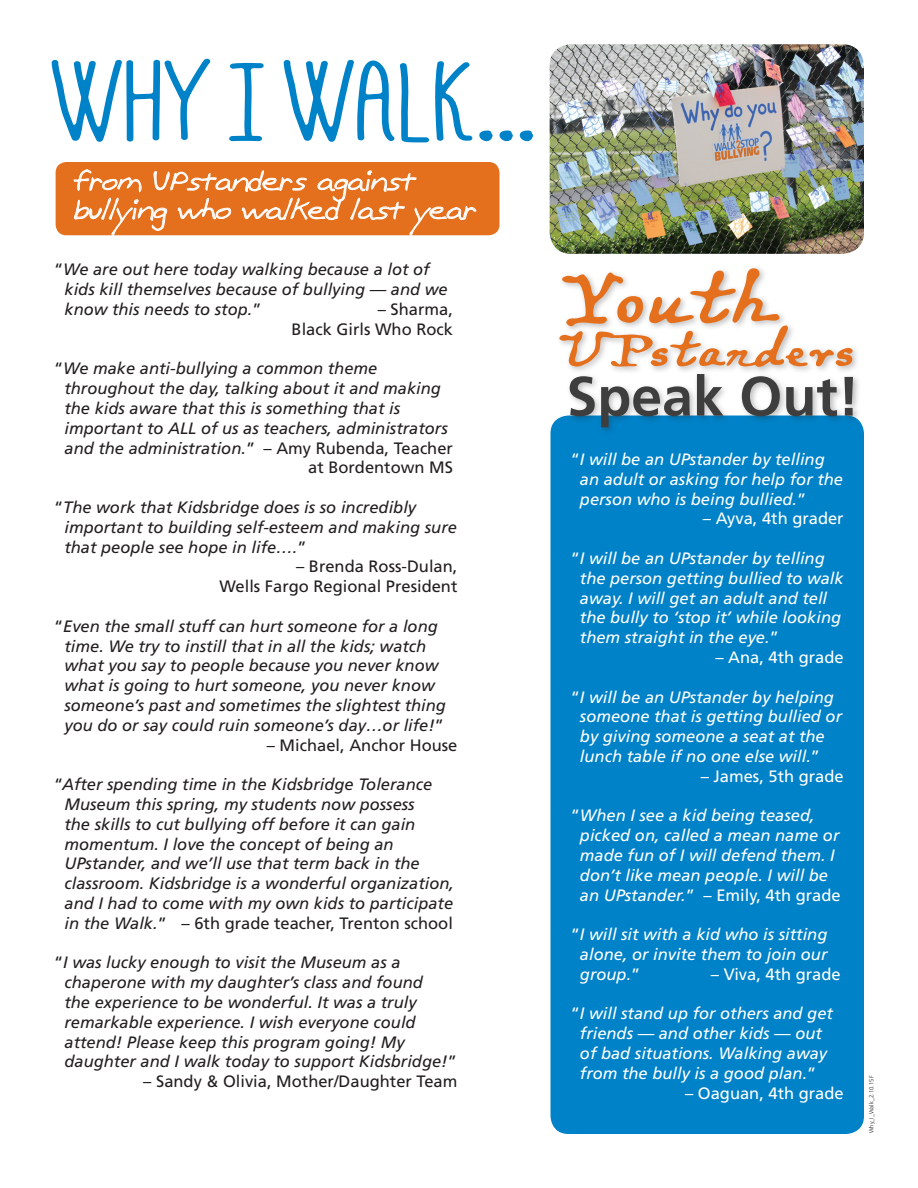
<style>
.page{position:relative;width:918px;height:1188px;background:#fff}
.page>*{position:absolute;margin:0;border:0;box-sizing:border-box;transform-origin:0 0}
.t1{font:127.5px "Mathlete Bulky";color:#0082c8;scale:1.3 1}
.t2{font:94.5px "Lewis Carroll";letter-spacing:-.02em;color:#e4701e}
.t3{font:63.75px "Lewis Carroll";letter-spacing:-.02em;color:#e4701e}
.t4{font:700 55.5px "Frutiger";color:#3e3e3f}
.t5{font:22.5px/28.8px "Birdlak";color:#fff}
.t6{font:italic 16.5px/19.8px "Frutiger";color:#231f20}
.t7{font:italic 16.5px/19.8px "Frutiger";color:#fff}
.t8{font:16.5px/19.8px "Frutiger";color:#231f20;text-align:right}
.t9{font:16.5px "Frutiger";color:#fff}
.t10{font:300 6px "Frutiger";color:#231f20}
.s1{font-style:normal}
</style>
<div class="page">
<div style="left:56px;top:162px;width:444px;height:73px;background:#e4701e;border-radius:11px"></div>
<div style="left:550px;top:416px;width:314px;height:718px;background:#0082c8;border-radius:18px"></div>
<div style="left:555px;top:263px;width:307px;height:174px;background:#231f20;opacity:.3"></div>
<img style="left:550px;top:44px;width:314px;height:210px;border-radius:22px">
<svg style="left:74px;top:169px;width:402px;height:67px"></svg>
<h1 class="t1" style="left:54px;top:39px;width:374px">WHY I WALK...</h1>
<h3 class="t5" style="left:74px;top:168px;width:404px">from UPstanders against bullying who walked last year</h3>
<p class="t6" style="left:64px;top:260px;width:385px;text-indent:-10px"><span class="s1">“</span>We are out here today walking because a lot of kids kill themselves because of bullying — and we know this needs to stop.<span class="s1">”</span></p>
<p class="t8" style="left:292px;top:299px;width:163px">– Sharma,<br>Black Girls Who Rock</p>
<p class="t6" style="left:54px;top:359px;width:325px"><span class="s1">“</span>We make anti-bullying a common theme</p>
<p class="t6" style="left:64px;top:378px;width:378px">throughout the day, talking about it and making</p>
<p class="t6" style="left:64px;top:398px;width:337px">the kids aware that this is something that is</p>
<p class="t6" style="left:64px;top:418px;width:385px">important to ALL of us as teachers, administrators</p>
<p class="t6" style="left:64px;top:438px;width:390px">and the administration.<span class="s1">” – Amy Rubenda, Teacher</span></p>
<p class="t8" style="left:308px;top:458px;width:146px">at Bordentown MS</p>
<p class="t6" style="left:64px;top:497px;width:394px;text-indent:-10px"><span class="s1">“</span>The work that Kidsbridge does is so incredibly important to building self-esteem and making sure that people see hope in life….<span class="s1">”</span></p>
<p class="t8" style="left:220px;top:557px;width:239px">– Brenda Ross-Dulan,<br>Wells Fargo Regional President</p>
<p class="t6" style="left:64px;top:616px;width:383px;text-indent:-10px"><span class="s1">“</span>Even the small stuff can hurt someone for a long time. We try to instill that in all the kids; watch what you say to people because you never know what is going to hurt someone, you never know someone’s past and sometimes the slightest thing you do or say could ruin someone’s day…or life!<span class="s1">”</span></p>
<p class="t8" style="left:267px;top:735px;width:192px">– Michael, Anchor House</p>
<p class="t6" style="left:64px;top:774px;width:391px;text-indent:-10px"><span class="s1">“</span>After spending time in the Kidsbridge Tolerance Museum this spring, my students now possess<br>the skills to cut bullying off before it can gain momentum. I love the concept of being an UPstander, and we’ll use that term back in the classroom. Kidsbridge is a wonderful organization, and I had to come with my own kids to participate in the Walk.<span class="s1">” – 6th grade teacher, Trenton school</span></p>
<p class="t6" style="left:64px;top:953px;width:394px;text-indent:-10px"><span class="s1">“</span>I was lucky enough to visit the Museum as a chaperone with my daughter’s class and found<br>the experience to be wonderful. It was a truly remarkable experience. I wish everyone could attend! Please keep this program going! My daughter and I walk today to support Kidsbridge!<span class="s1">”</span></p>
<p class="t8" style="left:143px;top:1071px;width:316px">– Sandy &amp; Olivia, Mother/Daughter Team</p>
<h2 class="t2" style="left:562px;top:238px;width:216px">Youth</h2>
<h3 class="t3" style="left:559px;top:309px;width:299px">UPstanders</h3>
<h3 class="t4" style="left:566px;top:364px;width:295px">Speak Out!</h3>
<p class="t7" style="left:580px;top:449px;width:265px;text-indent:-9px"><span class="s1">“</span>I will be an UPstander by telling an adult or asking for help for the person who is being bullied.<span class="s1">”</span></p>
<p class="t9" style="left:703px;top:509px;width:142px">– Ayva, 4th grader</p>
<p class="t7" style="left:580px;top:548px;width:265px;text-indent:-9px"><span class="s1">“</span>I will be an UPstander by telling the person getting bullied to walk away. I will get an adult and tell the bully to ‘stop it’ while looking them straight in the eye.<span class="s1">”</span></p>
<p class="t9" style="left:715px;top:648px;width:130px">– Ana, 4th grade</p>
<p class="t7" style="left:580px;top:687px;width:264px;text-indent:-9px"><span class="s1">“</span>I will be an UPstander by helping someone that is getting bullied or by giving someone a seat at the lunch table if no one else will.<span class="s1">”</span></p>
<p class="t9" style="left:701px;top:766px;width:145px">– James, 5th grade</p>
<p class="t7" style="left:580px;top:806px;width:262px;text-indent:-9px"><span class="s1">“</span>When I see a kid being teased, picked on, called a mean name or made fun of I will defend them. I don’t like mean people. I will be an UPstander.<span class="s1">” – Emily, 4th grade</span></p>
<p class="t7" style="left:580px;top:925px;width:249px;text-align:justify;text-indent:-9px"><span class="s1">“</span>I will sit with a kid who is sitting alone, or invite them to join our group.<span class="s1">”</span></p>
<p class="t9" style="left:711px;top:964px;width:131px">– Viva, 4th grade</p>
<p class="t7" style="left:571px;top:1004px;width:264px;text-align:center"><span class="s1">“</span>I will stand up for others and get friends — and other kids — out of bad situations. Walking away from the bully is a good plan.<span class="s1">”</span></p>
<p class="t9" style="left:685px;top:1083px;width:160px">– Oaguan, 4th grade</p>
<p class="t10" style="left:868px;top:1133px;width:59px;rotate:-90deg">Why_I_Walk_2.10.15F</p>
</div>
